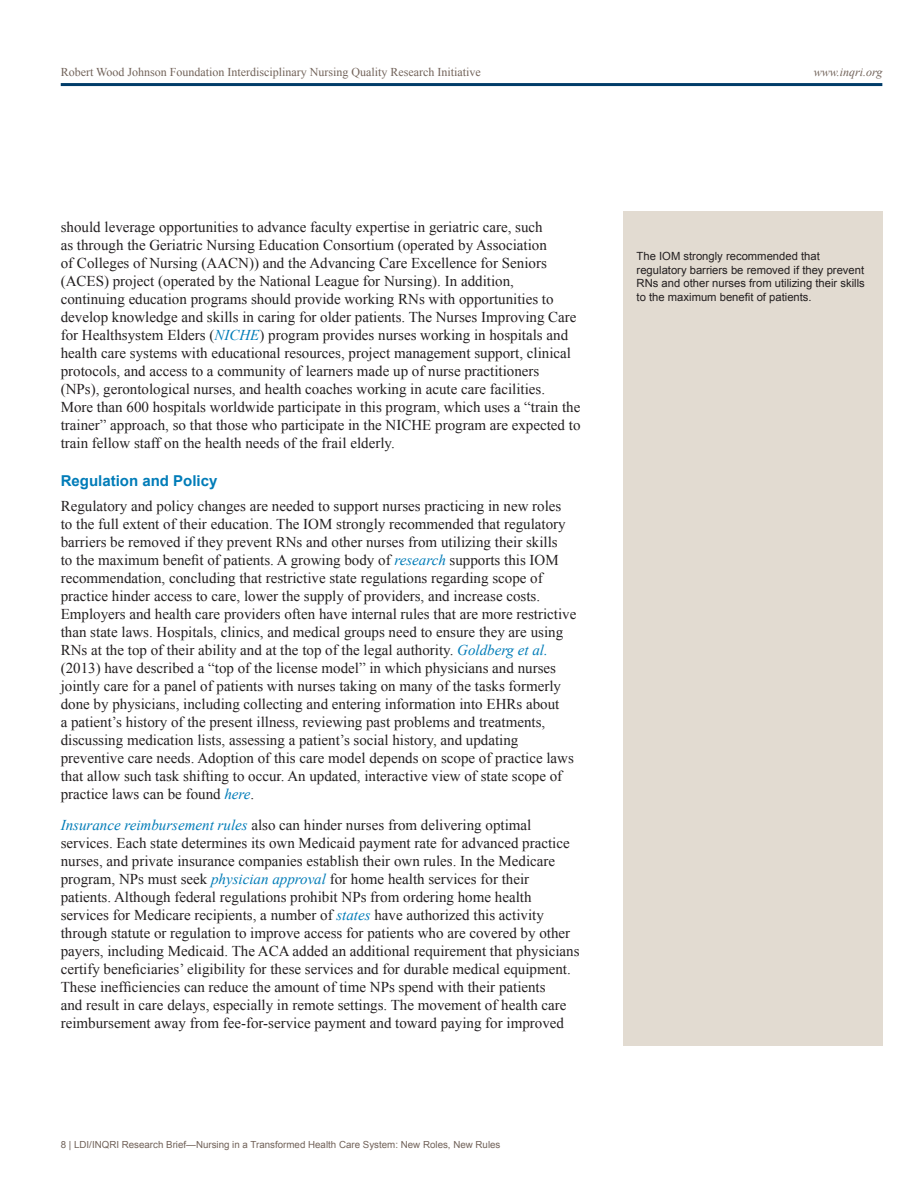
<style>
.page{position:relative;width:918px;height:1188px;background:#fff}
.page>*{position:absolute;margin:0;border:0;box-sizing:border-box;transform-origin:0 0}
.Text_1{font:15px/18px "Times New Roman";color:#231f20}
.Subhead_2{font:700 15px "Arial";color:#007cb8}
.t1{font:12px "Times New Roman";color:#716259}
.t2{font:italic 12px "Times New Roman";color:#716259}
.Sidebar_Text{font:11.25px/13.5px "Arial";color:#231f20}
.t3{font:9.75px "Arial";color:#716259}
.s1{font-style:italic;color:#007cb8}
</style>
<div class="page">
<hr style="left:61px;top:83px;width:821px;height:3px;background:#003c69">
<div style="left:623px;top:212px;width:259px;height:834px;background:#e2dbd1"></div>
<p class="t1" style="left:61px;top:64px;width:422px">Robert Wood Johnson Foundation Interdisciplinary Nursing Quality Research Initiative</p>
<p class="t2" style="left:814px;top:64px;width:70px">www.inqri.org</p>
<p class="Text_1" style="left:61px;top:218px;width:521px">should leverage opportunities to advance faculty expertise in geriatric care, such<br>as through the Geriatric Nursing Education Consortium (operated by Association<br>of Colleges of Nursing (AACN)) and the Advancing Care Excellence for Seniors (ACES) project (operated by the National League for Nursing). In addition, continuing education programs should provide working RNs with opportunities to develop knowledge and skills in caring for older patients. The Nurses Improving Care for Healthsystem Elders (<span class="s1">NICHE</span>) program provides nurses working in hospitals and health care systems with educational resources, project management support, clinical protocols, and access to a community of learners made up of nurse practitioners (NPs), gerontological nurses, and health coaches working in acute care facilities.<br>More than 600 hospitals worldwide participate in this program, which uses a “train the trainer” approach, so that those who participate in the NICHE program are expected to train fellow staff on the health needs of the frail elderly.</p>
<p class="Subhead_2" style="left:61px;top:471px;width:158px">Regulation and Policy</p>
<p class="Text_1" style="left:61px;top:497px;width:517px">Regulatory and policy changes are needed to support nurses practicing in new roles to the full extent of their education. The IOM strongly recommended that regulatory barriers be removed if they prevent RNs and other nurses from utilizing their skills<br>to the maximum benefit of patients. A growing body of <span class="s1">research</span> supports this IOM recommendation, concluding that restrictive state regulations regarding scope of practice hinder access to care, lower the supply of providers, and increase costs.<br>Employers and health care providers often have internal rules that are more restrictive than state laws. Hospitals, clinics, and medical groups need to ensure they are using RNs at the top of their ability and at the top of the legal authority. <span class="s1">Goldberg et al. </span>(2013) have described a “top of the license model” in which physicians and nurses jointly care for a panel of patients with nurses taking on many of the tasks formerly done by physicians, including collecting and entering information into EHRs about<br>a patient’s history of the present illness, reviewing past problems and treatments, discussing medication lists, assessing a patient’s social history, and updating preventive care needs. Adoption of this care model depends on scope of practice laws that allow such task shifting to occur. An updated, interactive view of state scope of practice laws can be found <span class="s1">here</span>.</p>
<p class="Text_1" style="left:61px;top:816px;width:520px"><span class="s1">Insurance reimbursement rules</span> also can hinder nurses from delivering optimal services. Each state determines its own Medicaid payment rate for advanced practice nurses, and private insurance companies establish their own rules. In the Medicare program, NPs must seek <span class="s1">physician approval</span> for home health services for their patients. Although federal regulations prohibit NPs from ordering home health services for Medicare recipients, a number of <span class="s1">states</span> have authorized this activity through statute or regulation to improve access for patients who are covered by other payers, including Medicaid. The ACA added an additional requirement that physicians certify beneficiaries’ eligibility for these services and for durable medical equipment.<br>These inefficiencies can reduce the amount of time NPs spend with their patients<br>and result in care delays, especially in remote settings. The movement of health care reimbursement away from fee-for-service payment and toward paying for improved</p>
<p class="t3" style="left:61px;top:1138px;width:441px">8 | LDI/INQRI Research Brief—Nursing in a Transformed Health Care System: New Roles, New Rules</p>
<p class="Sidebar_Text" style="left:637px;top:250px;width:230px">The IOM strongly recommended that regulatory barriers be removed if they prevent RNs and other nurses from utilizing their skills to the maximum benefit of patients.</p>
</div>
